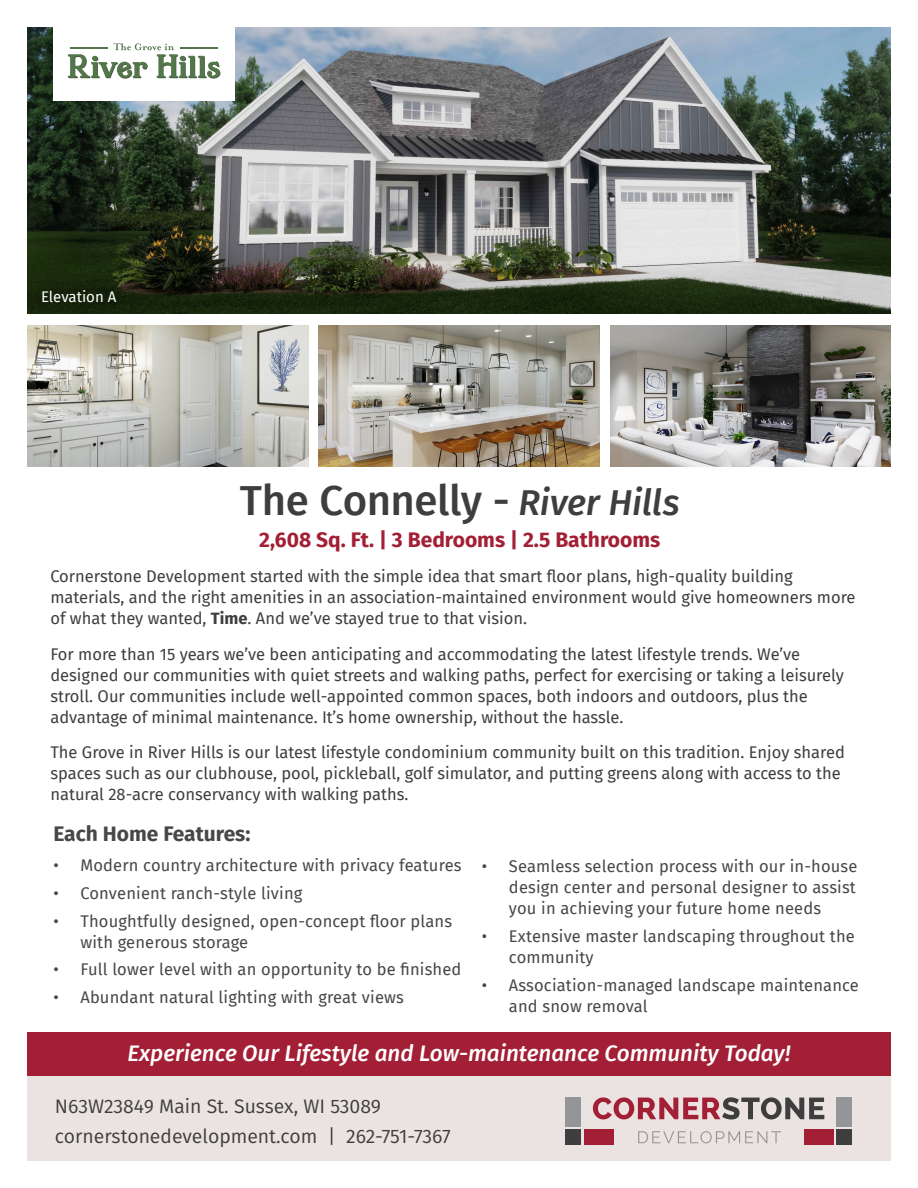
<style>
.page{position:relative;width:918px;height:1188px;background:#fff}
.page>*{position:absolute;margin:0;border:0;box-sizing:border-box;transform-origin:0 0}
.t1{font:500 42px "Fira Sans";letter-spacing:-.01em;color:#3e3e3f}
.t2{font:italic 500 22.5px "Fira Sans";color:#fff}
.t3{font:700 21px "Fira Sans";color:#a31f35}
.t4{font:700 21px "Fira Sans";color:#474747}
.t5{font:19.5px "Fira Sans";color:#3e3e3f}
.t6{font:16.5px/21px "Fira Sans";color:#3e3e3f}
.t7{font:16.5px/21px "Fira Sans";letter-spacing:.01em;color:#474747}
.t8{font:15px "Fira Sans";color:#fff}
.s1{font-style:italic;font-size:36px}
.s2{font-weight:700}
</style>
<div class="page">
<img style="left:27px;top:27px;width:864px;height:287px">
<img style="left:27px;top:325px;width:281px;height:142px">
<img style="left:319px;top:325px;width:280px;height:142px">
<img style="left:610px;top:325px;width:281px;height:142px">
<div style="left:27px;top:1076px;width:864px;height:85px;background:#ebe3e2"></div>
<div style="left:566px;top:1097px;width:15px;height:29px;background:#939598"></div>
<div style="left:584px;top:1129px;width:29px;height:15px;background:#a31f35"></div>
<div style="left:566px;top:1129px;width:15px;height:15px;background:#3e3e3f"></div>
<div style="left:836px;top:1097px;width:16px;height:29px;background:#939598"></div>
<div style="left:804px;top:1129px;width:29px;height:15px;background:#a31f35"></div>
<div style="left:836px;top:1129px;width:16px;height:15px;background:#3e3e3f"></div>
<svg style="left:593px;top:1097px;width:231px;height:23px"></svg>
<svg style="left:638px;top:1131px;width:143px;height:12px"></svg>
<div style="left:27px;top:1032px;width:864px;height:44px;background:#a31f35"></div>
<div style="left:53px;top:22px;width:181px;height:79px;background:#fff"></div>
<svg style="left:68px;top:43px;width:152px;height:36px"></svg>
<hr style="left:181px;top:47px;width:37px;height:2px;background:#53774b">
<hr style="left:70px;top:47px;width:38px;height:2px;background:#53774b">
<p class="t8" style="left:41px;top:285px;width:77px">Elevation A</p>
<p class="t1" style="left:240px;top:467px;width:441px">The Connelly - <span class="s1">River Hills</span></p>
<p class="t3" style="left:259px;top:522px;width:402px">2,608 Sq. Ft. | 3 Bedrooms | 2.5 Bathrooms</p>
<p class="t6" style="left:50px;top:565px;width:807px">Cornerstone Development started with the simple idea that smart floor plans, high-quality building materials, and the right amenities in an association-maintained environment would give homeowners more of what they wanted, <span class="s2">Time</span>. And we’ve stayed true to that vision.</p>
<p class="t6" style="left:50px;top:643px;width:795px">For more than 15 years we’ve been anticipating and accommodating the latest lifestyle trends. We’ve designed our communities with quiet streets and walking paths, perfect for exercising or taking a leisurely stroll. Our communities include well-appointed common spaces, both indoors and outdoors, plus the advantage of minimal maintenance. It’s home ownership, without the hassle.</p>
<p class="t6" style="left:50px;top:742px;width:796px">The Grove in River Hills is our latest lifestyle condominium community built on this tradition. Enjoy shared spaces such as our clubhouse, pool, pickleball, golf simulator, and putting greens along with access to the natural 28-acre conservancy with walking paths.</p>
<p class="t4" style="left:53px;top:816px;width:199px">Each Home Features:</p>
<p class="t7" style="left:53px;top:854px;width:410px">• Modern country architecture with privacy features</p>
<p class="t7" style="left:53px;top:882px;width:251px">• Convenient ranch-style living</p>
<p class="t7" style="left:80px;top:910px;width:373px;text-indent:-27px">• Thoughtfully designed, open-concept floor plans with generous storage</p>
<p class="t7" style="left:53px;top:959px;width:410px">• Full lower level with an opportunity to be finished</p>
<p class="t7" style="left:53px;top:986px;width:352px">• Abundant natural lighting with great views</p>
<p class="t7" style="left:509px;top:856px;width:350px;text-align:justify;text-indent:-27px">• Seamless selection process with our in-house design center and personal designer to assist you in achieving your future home needs</p>
<p class="t7" style="left:509px;top:925px;width:347px;text-indent:-27px">• Extensive master landscaping throughout the community</p>
<p class="t7" style="left:509px;top:974px;width:351px;text-indent:-27px">• Association-managed landscape maintenance and snow removal</p>
<p class="t2" style="left:127px;top:1035px;width:664px">Experience Our Lifestyle and Low-maintenance Community Today!</p>
<p class="t5" style="left:55px;top:1092px;width:328px">N63W23849 Main St. Sussex, WI 53089</p>
<p class="t5" style="left:55px;top:1122px;width:397px">cornerstonedevelopment.com | 262-751-7367</p>
<p class="t2" style="left:469px;top:1035px;width:19px">M</p>
</div>
